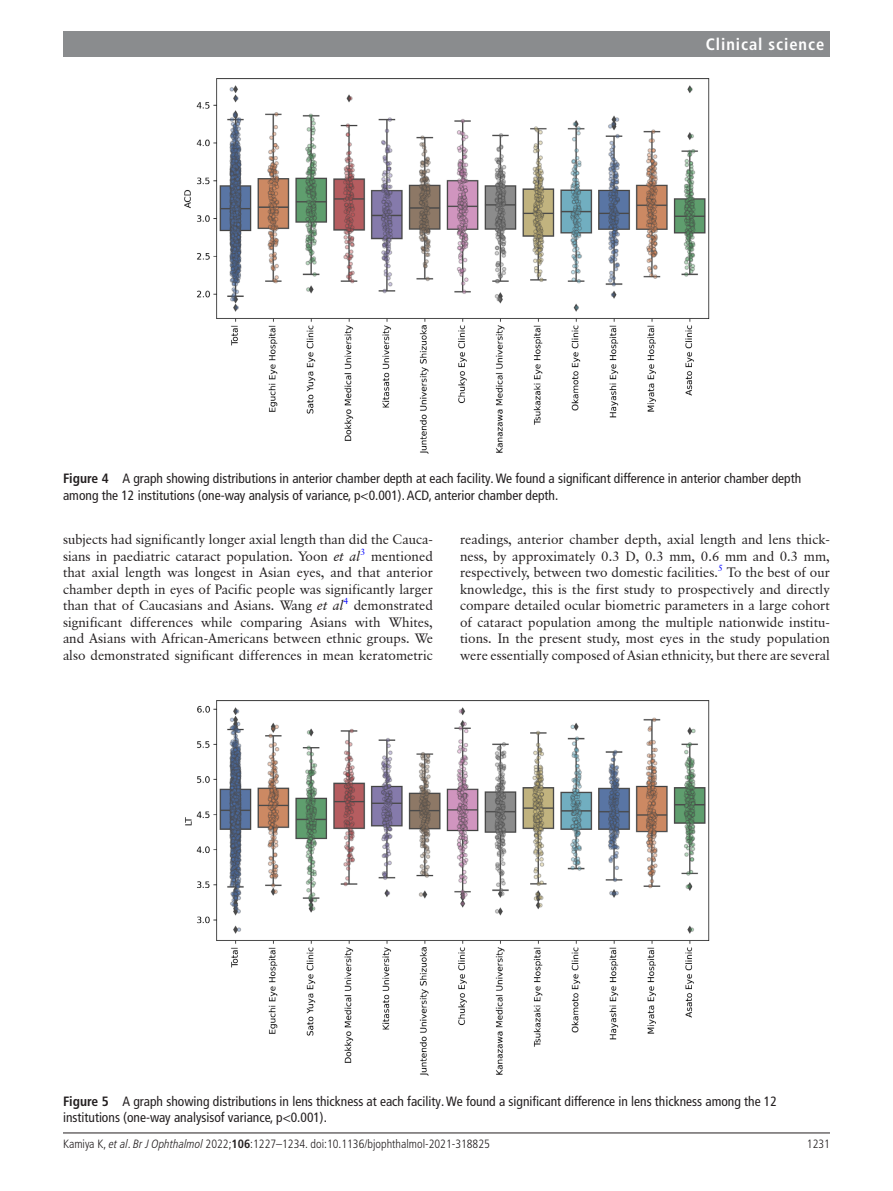
<style>
.page{position:relative;width:893px;height:1191px;background:#fff}
.page>*{position:absolute;margin:0;border:0;box-sizing:border-box;transform-origin:0 0}
.t1{font:700 condensed 16.5px "Frutiger LT Pro";letter-spacing:.055em;color:#fff}
.t2{font:13.5px/16.5px "Classical Garamond BT";color:#231f20;text-align:justify}
.t3{font:condensed 13.5px/16.5px "Frutiger LT Pro";color:#231f20}
.t4{font:300 condensed 12px "Frutiger LT Pro";color:#231f20}
.s1{font-weight:700}
.s2{font-style:italic}
</style>
<div class="page">
<hr style="left:63px;top:1132px;width:767px;height:1px;background:#231f20">
<div style="left:63px;top:31px;width:767px;height:25px;background:#8a8c8e"></div>
<img style="left:184px;top:78px;width:526px;height:376px">
<img style="left:185px;top:700px;width:525px;height:376px">
<p class="t1" style="left:706px;top:34px;width:120px">Clinical science</p>
<p class="t3" style="left:63px;top:470px;width:740px"><span class="s1">Figure 4</span> A graph showing distributions in anterior chamber depth at each facility. We found a significant difference in anterior chamber depth among the 12 institutions (one-way analysis of variance, p&lt;0.001). ACD, anterior chamber depth.</p>
<p class="t2" style="left:63px;top:531px;width:371px">subjects had significantly longer axial length than did the Cauca&shy;sians in paediatric cataract population. Yoon <span class="s2">et al</span><sup>3</sup> mentioned that axial length was longest in Asian eyes, and that anterior chamber depth in eyes of Pacific people was significantly larger than that of Caucasians and Asians. Wang <span class="s2">et al</span><sup>4</sup> demonstrated significant differences while comparing Asians with Whites, and Asians with African-Americans between ethnic groups. We also demonstrated significant differences in mean keratometric</p>
<p class="t2" style="left:460px;top:531px;width:371px">readings, anterior chamber depth, axial length and lens thick&shy;ness, by approximately 0.3 D, 0.3 mm, 0.6 mm and 0.3 mm, respectively, between two domestic facilities.<sup>5</sup> To the best of our knowledge, this is the first study to prospectively and directly compare detailed ocular biometric parameters in a large cohort of cataract population among the multiple nationwide institu&shy;tions. In the present study, most eyes in the study population were essentially composed of Asian ethnicity, but there are several</p>
<p class="t3" style="left:63px;top:1092px;width:715px"><span class="s1">Figure 5</span> A graph showing distributions in lens thickness at each facility. We found a significant difference in lens thickness among the 12 institutions (one-way analysisof variance, p&lt;0.001).</p>
<p class="t4" style="left:63px;top:1136px;width:428px">Kamiya K, <span class="s2">et al</span>. <span class="s2">Br J Ophthalmol</span> 2022;<span class="s1">106</span>:1227–1234. doi:10.1136/bjophthalmol-2021-318825</p>
<p class="t4" style="left:807px;top:1136px;width:25px">1231</p>
</div>
